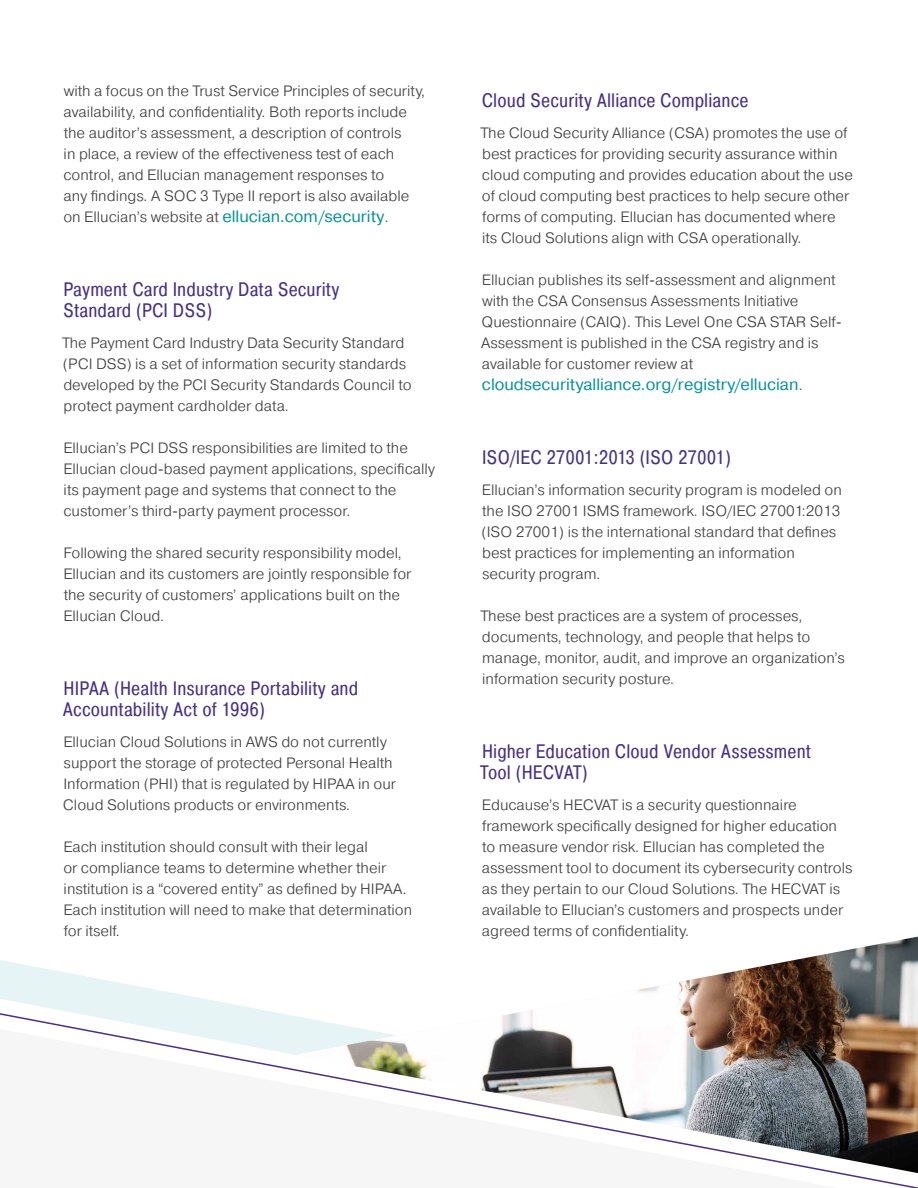
<style>
.page{position:relative;width:918px;height:1188px;background:#fff}
.page>*{position:absolute;margin:0;border:0;box-sizing:border-box;transform-origin:0 0}
.t1{font:19.5px/21px "Pragmatica Cond";letter-spacing:.005em;color:#473089}
.t2{font:16.5px "Pragmatica";color:#05929b}
.t3{font:300 15px/21px "Pragmatica";color:#414042}
.s1{font-weight:400;font-size:16.5px;color:#05929b}
.s2{font-weight:300;font-size:15px;color:#414042}
</style>
<div class="page">
<svg style="left:0;top:936px;width:918px;height:252px"></svg>
<p class="t3" style="left:63px;top:80px;width:364px">with a focus on the Trust Service Principles of security, availability, and confidentiality. Both reports include the auditor’s assessment, a description of controls<br>in place, a review of the effectiveness test of each control, and Ellucian management responses to<br>any findings. A SOC 3 Type II report is also available on Ellucian’s website at <span class="s1">ellucian.com/security</span>.</p>
<h1 class="t1" style="left:63px;top:278px;width:278px">Payment Card Industry Data Security<br>Standard (PCI DSS)</h1>
<p class="t3" style="left:62px;top:332px;width:351px">The Payment Card Industry Data Security Standard (PCI DSS) is a set of information security standards developed by the PCI Security Standards Council to protect payment cardholder data.</p>
<p class="t3" style="left:63px;top:437px;width:373px">Ellucian’s PCI DSS responsibilities are limited to the Ellucian cloud-based payment applications, specifically its payment page and systems that connect to the customer’s third-party payment processor.</p>
<p class="t3" style="left:63px;top:542px;width:349px">Following the shared security responsibility model, Ellucian and its customers are jointly responsible for the security of customers’ applications built on the Ellucian Cloud.</p>
<h1 class="t1" style="left:63px;top:677px;width:297px">HIPAA (Health Insurance Portability and<br>Accountability Act of 1996)</h1>
<p class="t3" style="left:63px;top:731px;width:335px">Ellucian Cloud Solutions in AWS do not currently support the storage of protected Personal Health Information (PHI) that is regulated by HIPAA in our Cloud Solutions products or environments.</p>
<p class="t3" style="left:63px;top:836px;width:350px">Each institution should consult with their legal<br>or compliance teams to determine whether their institution is a “covered entity” as defined by HIPAA.<br>Each institution will need to make that determination for itself.</p>
<h1 class="t1" style="left:482px;top:89px;width:268px">Cloud Security Alliance Compliance</h1>
<p class="t3" style="left:481px;top:122px;width:374px">The Cloud Security Alliance (CSA) promotes the use of best practices for providing security assurance within cloud computing and provides education about the use of cloud computing best practices to help secure other forms of computing. Ellucian has documented where its Cloud Solutions align with CSA operationally.</p>
<p class="t3" style="left:481px;top:269px;width:362px">Ellucian publishes its self-assessment and alignment with the CSA Consensus Assessments Initiative Questionnaire (CAIQ). This Level One CSA STAR Self-Assessment is published in the CSA registry and is available for customer review at</p>
<p class="t2" style="left:482px;top:372px;width:323px">cloudsecurityalliance.org/registry/ellucian<span class="s2">.</span></p>
<h1 class="t1" style="left:482px;top:446px;width:250px">ISO/IEC 27001:2013 (ISO 27001)</h1>
<p class="t3" style="left:481px;top:479px;width:362px">Ellucian’s information security program is modeled on the ISO 27001 ISMS framework. ISO/IEC 27001:2013 (ISO 27001) is the international standard that defines best practices for implementing an information security program.</p>
<p class="t3" style="left:481px;top:605px;width:366px">These best practices are a system of processes, documents, technology, and people that helps to manage, monitor, audit, and improve an organization’s information security posture.</p>
<h1 class="t1" style="left:480px;top:740px;width:333px">Higher Education Cloud Vendor Assessment<br>Tool (HECVAT)</h1>
<p class="t3" style="left:482px;top:794px;width:372px">Educause’s HECVAT is a security questionnaire framework specifically designed for higher education to measure vendor risk. Ellucian has completed the assessment tool to document its cybersecurity controls as they pertain to our Cloud Solutions. The HECVAT is available to Ellucian’s customers and prospects under agreed terms of confidentiality.</p>
</div>
